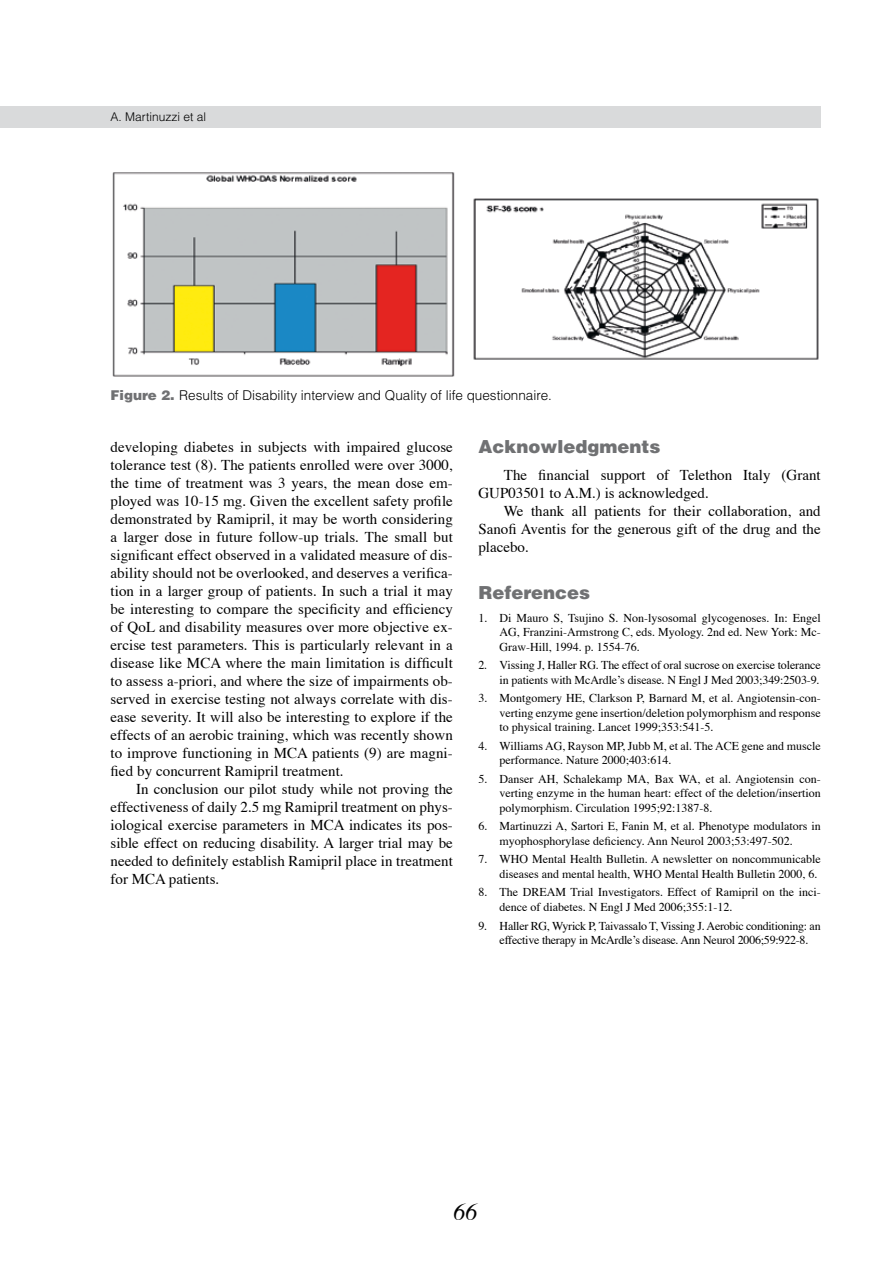
<style>
.page{position:relative;width:893px;height:1263px;background:#fff}
.page>*{position:absolute;margin:0;border:0;box-sizing:border-box;transform-origin:0 0}
.t1{font:italic 24px "Times";color:#000}
.t2{font:900 18px "Helvetica LT Std";color:#707173}
.t3{font:15px/18px "Times";color:#000;text-align:justify}
.t4{font:300 13.5px "Helvetica LT Std";color:#000}
.t5{font:12px/14.4px "Times";color:#000;text-align:justify}
.t6{font:12px/14.4px "Times";letter-spacing:-.02em;color:#000}
.t7{font:300 12px "Helvetica LT Std";color:#000}
.s1{font-weight:900;color:#707173}
</style>
<div class="page">
<div style="left:0;top:106px;width:821px;height:22px;background:#d9dadb"></div>
<img style="left:112px;top:172px;width:707px;height:205px">
<p class="t7" style="left:111px;top:109px;width:97px">A. Martinuzzi et al</p>
<p class="t4" style="left:111px;top:386px;width:443px"><span class="s1">Figure 2.</span> Results of Disability interview and Quality of life questionnaire.</p>
<p class="t3" style="left:111px;top:438px;width:344px">developing diabetes in subjects with impaired glucose tolerance test (8). The patients enrolled were over 3000, the time of treatment was 3 years, the mean dose em&shy;ployed was 10-15 mg. Given the excellent safety profile demonstrated by Ramipril, it may be worth considering a larger dose in future follow-up trials. The small but significant effect observed in a validated measure of dis&shy;ability should not be overlooked, and deserves a verifica&shy;tion in a larger group of patients. In such a trial it may be interesting to compare the specificity and efficiency of QoL and disability measures over more objective ex&shy;ercise test parameters. This is particularly relevant in a disease like MCA where the main limitation is difficult to assess a-priori, and where the size of impairments ob&shy;served in exercise testing not always correlate with dis&shy;ease severity. It will also be interesting to explore if the effects of an aerobic training, which was recently shown to improve functioning in MCA patients (9) are magni&shy;fied by concurrent Ramipril treatment.</p>
<p class="t3" style="left:111px;top:780px;width:344px;text-indent:26px">In conclusion our pilot study while not proving the effectiveness of daily 2.5 mg Ramipril treatment on phys&shy;iological exercise parameters in MCA indicates its pos&shy;sible effect on reducing disability. A larger trial may be needed to definitely establish Ramipril place in treatment for MCA patients.</p>
<p class="t2" style="left:478px;top:435px;width:184px">Acknowledgments</p>
<p class="t3" style="left:478px;top:467px;width:344px;text-indent:26px">The financial support of Telethon Italy (Grant<br>GUP03501 to A.M.) is acknowledged.</p>
<p class="t3" style="left:478px;top:503px;width:344px;text-indent:26px">We thank all patients for their collaboration, and Sanofi Aventis for the generous gift of the drug and the placebo.</p>
<p class="t2" style="left:478px;top:581px;width:113px">References</p>
<p class="t5" style="left:500px;top:611px;width:323px;text-indent:-21px">1. Di Mauro S, Tsujino S. Non-lysosomal glycogenoses. In: Engel AG, Franzini-Armstrong C, eds. Myology. 2nd ed. New York: Mc-Graw-Hill, 1994. p. 1554-76.</p>
<p class="t5" style="left:478px;top:659px;width:344px;text-align:right">2. Vissing J, Haller RG. The effect of oral sucrose on exercise tolerance in patients with McArdle’s disease. N Engl J Med 2003;349:2503-9.</p>
<p class="t5" style="left:500px;top:692px;width:323px;text-indent:-21px">3. Montgomery HE, Clarkson P, Barnard M, et al. Angiotensin-con&shy;verting enzyme gene insertion/deletion polymorphism and response to physical training. Lancet 1999;353:541-5.</p>
<p class="t5" style="left:500px;top:739px;width:323px;text-indent:-21px">4. Williams AG, Rayson MP, Jubb M, et al. The ACE gene and muscle performance. Nature 2000;403:614.</p>
<p class="t5" style="left:500px;top:772px;width:323px;text-indent:-21px">5. Danser AH, Schalekamp MA, Bax WA, et al. Angiotensin con&shy;verting enzyme in the human heart: effect of the deletion/insertion polymorphism. Circulation 1995;92:1387-8.</p>
<p class="t5" style="left:478px;top:820px;width:344px;text-align:center">6. Martinuzzi A, Sartori E, Fanin M, et al. Phenotype modulators in myophosphorylase deficiency. Ann Neurol 2003;53:497-502.</p>
<p class="t5" style="left:478px;top:853px;width:344px;text-align:right">7. WHO Mental Health Bulletin. A newsletter on noncommunicable diseases and mental health, WHO Mental Health Bulletin 2000, 6.</p>
<p class="t5" style="left:500px;top:886px;width:323px;text-indent:-21px">8. The DREAM Trial Investigators. Effect of Ramipril on the inci&shy;dence of diabetes. N Engl J Med 2006;355:1-12.</p>
<p class="t6" style="left:500px;top:919px;width:323px;text-indent:-21px">9. Haller RG, Wyrick P, Taivassalo T, Vissing J. Aerobic conditioning: an effective therapy in McArdle’s disease. Ann Neurol 2006;59:922-8.</p>
<h1 class="t1" style="left:454px;top:1197px;width:25px">66</h1>
</div>
